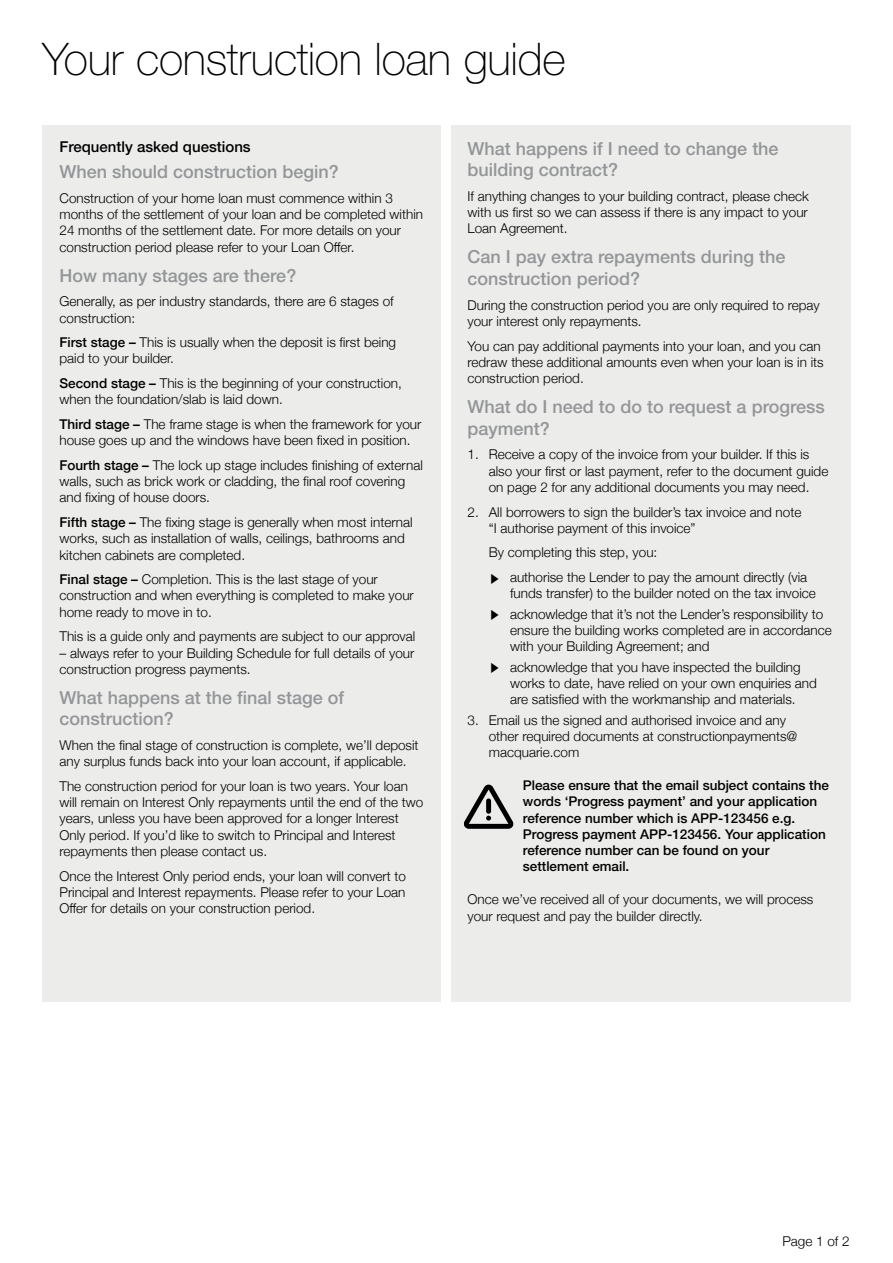
<style>
.page{position:relative;width:893px;height:1263px;background:#fff}
.page>*{position:absolute;margin:0;border:0;box-sizing:border-box;transform-origin:0 0}
.t1{font:100 45px "Helvetica Neue LT Std";letter-spacing:-.01em;color:#000}
.t2{font:500 18px/21.6px "Helvetica Neue LT Std";color:#939598}
.t3{font:500 15px "Helvetica Neue LT Std";color:#000}
.t4{font:300 13.5px/16.2px "Helvetica Neue";color:#000}
.t5{font:500 13.5px/16.2px "Helvetica Neue LT Std";color:#000}
.s1{font-weight:500}
.s2{font-size:14.4px}
</style>
<div class="page">
<div style="left:450px;top:125px;width:400px;height:876px;background:#ecedeb"></div>
<div style="left:43px;top:125px;width:398px;height:876px;background:#ecedeb"></div>
<svg style="left:464px;top:785px;width:50px;height:44px"></svg>
<h1 class="t1" style="left:43px;top:33px;width:525px">Your construction loan guide</h1>
<p class="t3" style="left:60px;top:138px;width:193px">Frequently asked questions</p>
<h2 class="t2" style="left:60px;top:161px;width:281px">When should construction begin?</h2>
<p class="t4" style="left:60px;top:189px;width:365px">Construction of your home loan must commence within 3 months of the settlement of your loan and be completed within 24 months of the settlement date. For more details on your construction period please refer to your Loan Offer.</p>
<h2 class="t2" style="left:60px;top:264px;width:238px">How many stages are there?</h2>
<p class="t4" style="left:60px;top:292px;width:336px">Generally, as per industry standards, there are 6 stages of construction:</p>
<p class="t4" style="left:60px;top:333px;width:338px"><span class="s1">First stage –</span> This is usually when the deposit is first being paid to your builder.</p>
<p class="t4" style="left:60px;top:374px;width:344px"><span class="s1">Second stage –</span> This is the beginning of your construction, when the foundation/slab is laid down.</p>
<p class="t4" style="left:60px;top:415px;width:363px"><span class="s1">Third stage –</span> The frame stage is when the framework for your house goes up and the windows have been fixed in position.</p>
<p class="t4" style="left:60px;top:456px;width:365px"><span class="s1">Fourth stage –</span> The lock up stage includes finishing of external walls, such as brick work or cladding, the final roof covering and fixing of house doors.</p>
<p class="t4" style="left:60px;top:513px;width:355px"><span class="s1">Fifth stage –</span> The fixing stage is generally when most internal works, such as installation of walls, ceilings, bathrooms and kitchen cabinets are completed.</p>
<p class="t4" style="left:60px;top:570px;width:356px"><span class="s1">Final stage –</span> Completion. This is the last stage of your construction and when everything is completed to make your home ready to move in to.</p>
<p class="t4" style="left:60px;top:627px;width:357px">This is a guide only and payments are subject to our approval</p>
<p class="t4" style="left:60px;top:644px;width:356px">– always refer to your Building Schedule for full details of your construction progress payments.</p>
<h2 class="t2" style="left:60px;top:686px;width:286px">What happens at the final stage of construction?</h2>
<p class="t4" style="left:60px;top:736px;width:361px">When the final stage of construction is complete, we’ll deposit any surplus funds back into your loan account, if applicable.</p>
<p class="t4" style="left:60px;top:777px;width:365px">The construction period for your loan is two years. Your loan will remain on Interest Only repayments until the end of the two years, unless you have been approved for a longer Interest Only period. If you’d like to switch to Principal and Interest repayments then please contact us.</p>
<p class="t4" style="left:60px;top:867px;width:348px;text-align:justify">Once the Interest Only period ends, your loan will convert to Principal and Interest repayments. Please refer to your Loan Offer for details on your construction period.</p>
<h2 class="t2" style="left:468px;top:137px;width:313px">What happens if I need to change the building contract?</h2>
<p class="t4" style="left:468px;top:187px;width:343px;text-align:justify">If anything changes to your building contract, please check with us first so we can assess if there is any impact to your Loan Agreement.</p>
<h2 class="t2" style="left:468px;top:246px;width:319px">Can I pay extra repayments during the construction period?</h2>
<p class="t4" style="left:468px;top:296px;width:354px">During the construction period you are only required to repay your interest only repayments.</p>
<p class="t4" style="left:468px;top:337px;width:358px">You can pay additional payments into your loan, and you can redraw these additional amounts even when your loan is in its construction period.</p>
<h2 class="t2" style="left:468px;top:396px;width:359px">What do I need to do to request a progress payment?</h2>
<p class="t4" style="left:489px;top:445px;width:341px;text-indent:-21px">1. Receive a copy of the invoice from your builder. If this is also your first or last payment, refer to the document guide on page 2 for any additional documents you may need.</p>
<p class="t4" style="left:489px;top:503px;width:314px;text-indent:-21px">2. All borrowers to sign the builder’s tax invoice and note “I authorise payment of this invoice”</p>
<p class="t4" style="left:489px;top:539px;width:320px;line-height:24.8px">By completing this step, you:<br><span class="s2">Ҙ</span> authorise the Lender to pay the amount directly (via</p>
<p class="t4" style="left:489px;top:582px;width:336px;line-height:20.4px;text-indent:21px">funds transfer) to the builder noted on the tax invoice<br><span class="s2">Ҙ</span> acknowledge that it’s not the Lender’s responsibility to</p>
<p class="t4" style="left:510px;top:621px;width:323px">ensure the building works completed are in accordance with your Building Agreement; and</p>
<p class="t4" style="left:510px;top:658px;width:308px;text-indent:-21px"><span class="s2">Ҙ</span> acknowledge that you have inspected the building works to date, have relied on your own enquiries and are satisfied with the workmanship and materials.</p>
<p class="t4" style="left:489px;top:711px;width:310px;text-indent:-21px">3. Email us the signed and authorised invoice and any other required documents at constructionpayments@ macquarie.com</p>
<p class="t5" style="left:523px;top:777px;width:308px">Please ensure that the email subject contains the words ‘Progress payment’ and your application reference number which is APP-123456 e.g.<br>Progress payment APP-123456. Your application reference number can be found on your settlement email.</p>
<p class="t4" style="left:467px;top:890px;width:347px">Once we’ve received all of your documents, we will process your request and pay the builder directly.</p>
<p class="t4" style="left:782px;top:1232px;width:69px">Page 1 of 2</p>
</div>
